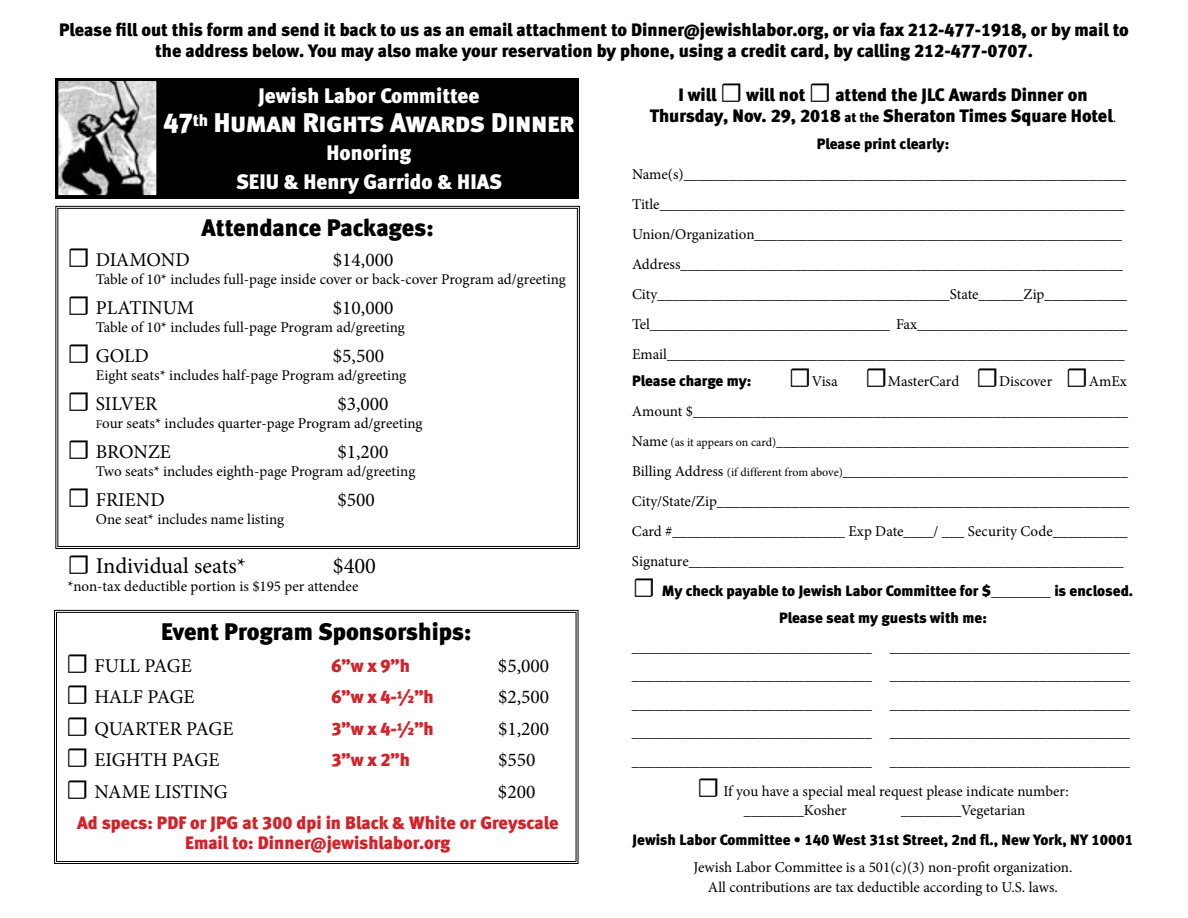
<style>
.page{position:relative;width:1188px;height:918px;background:#fff}
.page>*{position:absolute;margin:0;border:0;box-sizing:border-box;transform-origin:0 0}
.t1{font:27px "Meta Black LF Caps";letter-spacing:-.02em;color:#fff}
.t2{font:24px "Meta Black LF";color:#000}
.t3{font:22.5px "Minion Pro";color:#000}
.t4{font:21px/28.5px "Meta Black LF";color:#fff;text-align:center}
.t5{font:19.5px "Minion Pro";color:#000}
.t6{font:18px/21.6px "Meta Black LF";color:#000;text-align:center}
.t7{font:18px/19.5px "Meta Black LF";color:#d2232a;text-align:center}
.t8{font:15px/30px "Minion Pro";color:#000}
.t9{font:15px/27px "Meta Black LF";color:#000;text-align:center}
.s1{font-size:27px}
.s2{font-size:12px}
.s3{font-family:"Minion Pro";font-size:27px}
.s4{font-size:13.5px}
.s5{font-family:"Minion Pro";font-size:15px}
</style>
<div class="page">
<div style="left:55px;top:78px;width:524px;height:120px;background:#000"></div>
<img style="left:59px;top:82px;width:96px;height:112px">
<div style="left:55px;top:78px;width:104px;height:120px;border:3px solid #000"></div>
<svg style="left:55px;top:205px;width:525px;height:344px"></svg>
<svg style="left:54px;top:609px;width:525px;height:255px"></svg>
<div style="left:56px;top:612px;width:521px;height:250px;border:1px solid #000"></div>
<p class="t6" style="left:59px;top:18px;width:1071px">Please fill out this form and send it back to us as an email attachment to Dinner@jewishlabor.org, or via fax 212-477-1918, or by mail to the address below. You may also make your reservation by phone, using a credit card, by calling 212-477-0707.</p>
<h3 class="t4" style="left:258px;top:82px;width:223px">Jewish Labor Committee</h3>
<h1 class="t1" style="left:164px;top:106px;width:412px">47<sup>th</sup> Human Rights Awards Dinner</h1>
<h3 class="t4" style="left:236px;top:139px;width:268px">Honoring<br>SEIU &amp; Henry Garrido &amp; HIAS</h3>
<h2 class="t2" style="left:202px;top:213px;width:234px">Attendance Packages:</h2>
<h3 class="t5" style="left:67px;top:247px;width:124px"><span class="s1">☐</span> DIAMOND</h3>
<h3 class="t5" style="left:333px;top:247px;width:62px">$14,000</h3>
<p class="t8" style="left:96px;top:264px;width:472px">Table of 10* includes full-page inside cover or back-cover Program ad/greeting</p>
<h3 class="t5" style="left:67px;top:295px;width:128px"><span class="s1">☐</span> PLATINUM</h3>
<h3 class="t5" style="left:333px;top:295px;width:62px">$10,000</h3>
<p class="t8" style="left:96px;top:312px;width:311px">Table of 10* includes full-page Program ad/greeting</p>
<h3 class="t5" style="left:67px;top:343px;width:83px"><span class="s1">☐</span> GOLD</h3>
<h3 class="t5" style="left:333px;top:343px;width:53px">$5,500</h3>
<p class="t8" style="left:96px;top:360px;width:312px">Eight seats* includes half-page Program ad/greeting</p>
<h3 class="t5" style="left:67px;top:391px;width:92px"><span class="s1">☐</span> SILVER</h3>
<h3 class="t5" style="left:337px;top:391px;width:53px">$3,000</h3>
<p class="t8" style="left:96px;top:408px;width:328px"><span class="s2">F</span>our seats* includes quarter-page Program ad/greeting</p>
<h3 class="t5" style="left:67px;top:439px;width:105px"><span class="s1">☐</span> BRONZE</h3>
<h3 class="t5" style="left:337px;top:439px;width:53px">$1,200</h3>
<p class="t8" style="left:96px;top:456px;width:321px">Two seats* includes eighth-page Program ad/greeting</p>
<h3 class="t5" style="left:67px;top:487px;width:99px"><span class="s1">☐</span> FRIEND</h3>
<h3 class="t5" style="left:337px;top:487px;width:39px">$500</h3>
<p class="t8" style="left:96px;top:504px;width:190px">One seat* includes name listing</p>
<h3 class="t3" style="left:67px;top:551px;width:180px"><span class="s1">☐</span> Individual seats*</h3>
<h3 class="t3" style="left:333px;top:551px;width:45px">$400</h3>
<p class="t8" style="left:67px;top:571px;width:293px">*non-tax deductible portion is $195 per attendee</p>
<h2 class="t2" style="left:161px;top:617px;width:312px">Event Program Sponsorships:</h2>
<h3 class="t5" style="left:66px;top:652px;width:127px"><span class="s1">☐</span> FULL PAGE</h3>
<p class="t7" style="left:332px;top:656px;width:80px">6”w x 9”h</p>
<h3 class="t5" style="left:498px;top:652px;width:53px">$5,000</h3>
<h3 class="t5" style="left:66px;top:684px;width:130px"><span class="s1">☐</span> HALF PAGE</h3>
<p class="t7" style="left:332px;top:687px;width:104px">6”w x 4-½”h</p>
<h3 class="t5" style="left:498px;top:684px;width:53px">$2,500</h3>
<h3 class="t5" style="left:66px;top:715px;width:169px"><span class="s1">☐</span> QUARTER PAGE</h3>
<p class="t7" style="left:332px;top:719px;width:104px">3”w x 4-½”h</p>
<h3 class="t5" style="left:498px;top:715px;width:53px">$1,200</h3>
<h3 class="t5" style="left:66px;top:747px;width:155px"><span class="s1">☐</span> EIGHTH PAGE</h3>
<p class="t7" style="left:332px;top:750px;width:80px">3”w x 2”h</p>
<h3 class="t5" style="left:498px;top:747px;width:39px">$550</h3>
<h3 class="t5" style="left:66px;top:778px;width:163px"><span class="s1">☐</span> NAME LISTING</h3>
<h3 class="t5" style="left:498px;top:778px;width:39px">$200</h3>
<p class="t7" style="left:77px;top:813px;width:483px">Ad specs: PDF or JPG at 300 dpi in Black &amp; White or Greyscale<br>Email to: Dinner@jewishlabor.org</p>
<p class="t6" style="left:650px;top:83px;width:468px">I will <span class="s3">☐</span> will not <span class="s3">☐</span> attend the JLC Awards Dinner on<br>Thursday, Nov. 29, 2018 <span class="s4">at the</span> Sheraton Times Square Hotel<span class="s5">.</span></p>
<p class="t9" style="left:817px;top:130px;width:134px">Please print clearly:</p>
<p class="t8" style="left:632px;top:160px;width:497px">Name(s)___________________________________________________________ Title______________________________________________________________ Union/Organization_________________________________________________ Address___________________________________________________________ City_______________________________________State______Zip___________ Tel________________________________ Fax____________________________ Email_____________________________________________________________</p>
<p class="t9" style="left:632px;top:367px;width:121px">Please charge my:</p>
<p class="t8" style="left:632px;top:367px;width:499px;text-indent:157px"><span class="s1">☐</span>Visa <span class="s1">☐</span>MasterCard <span class="s1">☐</span>Discover <span class="s1">☐</span>AmEx Amount $__________________________________________________________ Name <span class="s2">(as it appears on card)</span>_______________________________________________ Billing Address <span class="s2">(if different from above)</span>______________________________________ City/State/Zip_______________________________________________________ Card #_______________________ Exp Date____/ ___ Security Code__________ Signature__________________________________________________________</p>
<p class="t9" style="left:633px;top:577px;width:502px"><span class="s3">☐</span> My check payable to Jewish Labor Committee for $________ is enclosed.<br>Please seat my guests with me:</p>
<p class="t8" style="left:632px;top:633px;width:499px;line-height:28.5px;text-align:justify">________________________________ ________________________________ ________________________________ ________________________________ ________________________________ ________________________________ ________________________________ ________________________________ ________________________________ ________________________________</p>
<p class="t8" style="left:744px;top:781px;width:326px;line-height:19.5px;text-indent:-47px"><span class="s1">☐</span> If you have a special meal request please indicate number: ________Kosher</p>
<p class="t8" style="left:901px;top:796px;width:126px">________Vegetarian</p>
<p class="t9" style="left:633px;top:826px;width:502px">Jewish Labor Committee • 140 West 31st Street, 2nd fl., New York, NY 10001</p>
<p class="t8" style="left:693px;top:858px;width:381px;line-height:19.5px;text-align:center">Jewish Labor Committee is a 501(c)(3) non-profit organization.<br>All contributions are tax deductible according to U.S. laws.</p>
</div>
